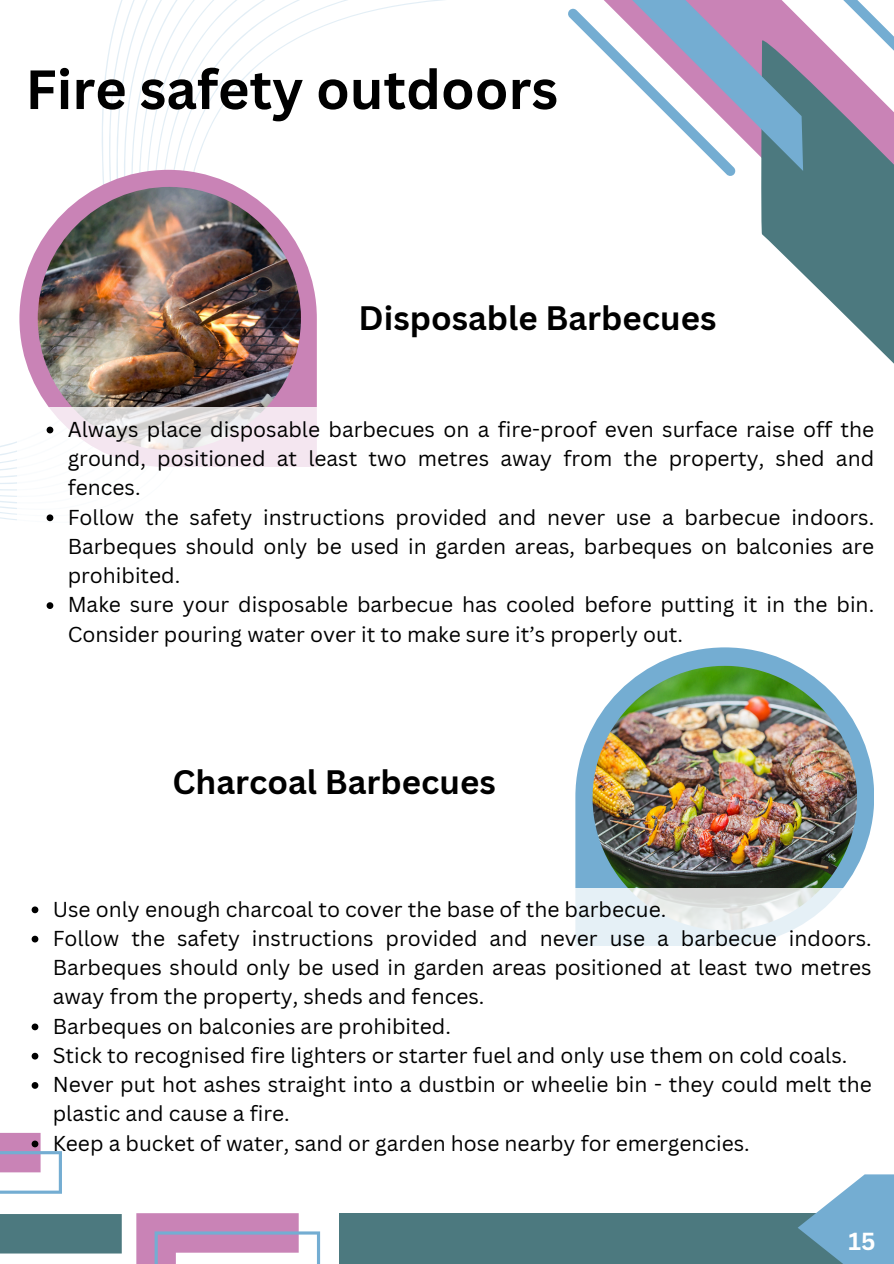
<style>
.page{position:relative;width:894px;height:1264px;background:#fff}
.page>*{position:absolute;margin:0;border:0;box-sizing:border-box;transform-origin:0 0}
.t1{font:700 54px "Canva Sans";color:#000}
.t2{font:700 33px "Canva Sans";color:#000}
.t3{font:700 24px "Canva Sans";color:#fff}
.t4{font:21px/29.2px "Canva Sans";color:#000;text-align:justify}
</style>
<div class="page">
<svg style="left:136px;top:1213px;width:184px;height:50px"></svg>
<div style="left:339px;top:1213px;width:554px;height:50px;background:#4c797f"></div>
<svg style="left:761px;top:176px;width:132px;height:187px;fill:#4c797f"></svg>
<svg style="left:568px;top:0;width:325px;height:176px"></svg>
<svg style="left:0;top:0;width:443px;height:520px"></svg>
<svg style="left:19px;top:170px;width:298px;height:238px;fill:#c983b6"></svg>
<img style="left:38px;top:187px;width:263px;height:263px;border-radius:50%">
<svg style="left:575px;top:647px;width:299px;height:241px"></svg>
<img style="left:592px;top:666px;width:264px;height:222px">
<svg style="left:17px;top:408px;width:317px;height:199px"></svg>
<svg style="left:47px;top:426px;width:6px;height:7px"></svg>
<svg style="left:47px;top:514px;width:6px;height:7px"></svg>
<svg style="left:47px;top:602px;width:6px;height:7px"></svg>
<svg style="left:32px;top:906px;width:6px;height:7px"></svg>
<svg style="left:32px;top:935px;width:6px;height:7px"></svg>
<svg style="left:32px;top:1023px;width:6px;height:7px"></svg>
<svg style="left:32px;top:1052px;width:6px;height:7px"></svg>
<svg style="left:32px;top:1082px;width:6px;height:6px"></svg>
<svg style="left:0;top:1132px;width:121px;height:122px"></svg>
<svg style="left:798px;top:1174px;width:95px;height:89px;fill:#74add2"></svg>
<p class="t1" style="left:25px;top:51px;width:534px">Fire safety outdoors</p>
<p class="t2" style="left:358px;top:295px;width:359px">Disposable Barbecues</p>
<p class="t4" style="left:68px;top:414px;width:807px">Always place disposable barbecues on a fire-proof even surface raise off the ground, positioned at least two metres away from the property, shed and fences.</p>
<h1 class="t4" style="left:68px;top:502px;width:807px">Follow the safety instructions provided and never use a barbecue indoors.<br>Barbeques should only be used in garden areas, barbeques on balconies are prohibited.</h1>
<h2 class="t4" style="left:68px;top:589px;width:807px">Make sure your disposable barbecue has cooled before putting it in the bin.<br>Consider pouring water over it to make sure it’s properly out.</h2>
<p class="t2" style="left:172px;top:758px;width:325px">Charcoal Barbecues</p>
<p class="t4" style="left:53px;top:893px;width:615px">Use only enough charcoal to cover the base of the barbecue.</p>
<p class="t4" style="left:53px;top:923px;width:820px">Follow the safety instructions provided and never use a barbecue indoors.<br>Barbeques should only be used in garden areas positioned at least two metres away from the property, sheds and fences.</p>
<p class="t4" style="left:53px;top:1010px;width:399px">Barbeques on balconies are prohibited.</p>
<p class="t4" style="left:53px;top:1040px;width:796px">Stick to recognised fire lighters or starter fuel and only use them on cold coals.</p>
<h2 class="t4" style="left:53px;top:1069px;width:820px">Never put hot ashes straight into a dustbin or wheelie bin - they could melt the plastic and cause a fire.</h2>
<p class="t4" style="left:53px;top:1127px;width:698px">Keep a bucket of water, sand or garden hose nearby for emergencies.</p>
<p class="t3" style="left:848px;top:1224px;width:29px">15</p>
</div>
